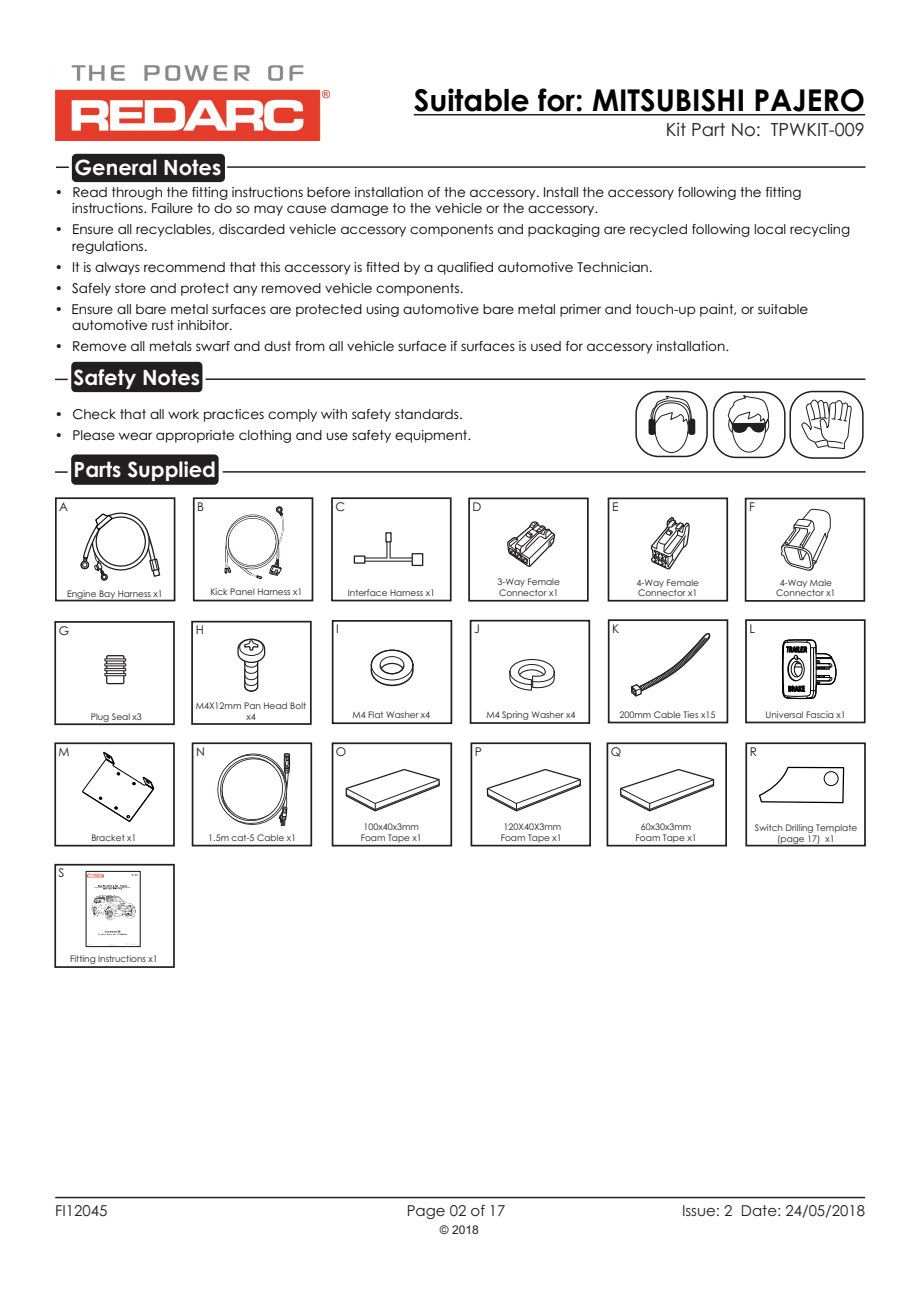
<style>
.page{position:relative;width:920px;height:1289px;background:#fff}
.page>*{position:absolute;margin:0;border:0;box-sizing:border-box;transform-origin:0 0}
.t1{font:700 30px "Century Gothic";color:#000}
.t2{font:700 21px "Century Gothic";color:#fff}
.t3{font:18px "Century Gothic";color:#231f20}
.t4{font:15px "Century Gothic";color:#231f20}
.t5{font:13.5px/21px "Century Gothic";color:#000}
.t6{font:13.5px/21px "Century Gothic";color:#231f20;text-align:justify}
.t7{font:12px "Century Gothic";color:#231f20}
.t8{font:12px "Arial";color:#231f20}
.t9{font:9px/10.6px "Century Gothic";color:#231f20;text-align:center}
</style>
<div class="page">
<div style="left:73px;top:155px;width:151px;height:26px;background:#231f20;border-radius:4px"></div>
<div style="left:72px;top:154px;width:153px;height:28px;border:2px solid #231f20;border-radius:4px"></div>
<div style="left:635px;top:391px;width:72px;height:66px;border:2px solid #231f20;border-radius:22px"></div>
<div style="left:712px;top:391px;width:73px;height:67px;border:2px solid #231f20;border-radius:22px"></div>
<div style="left:789px;top:391px;width:74px;height:68px;border:2px solid #231f20;border-radius:23px"></div>
<div style="left:654px;top:402px;width:34px;height:51px;border:1px solid #221f1f;border-radius:50%"></div>
<div style="left:688px;top:418px;width:7px;height:17px;background:#221f1f;border-radius:3px"></div>
<svg style="left:648px;top:395px;width:45px;height:39px"></svg>
<div style="left:731px;top:402px;width:35px;height:50px;border:1px solid #221f1f;border-radius:50%"></div>
<svg style="left:726px;top:394px;width:45px;height:40px"></svg>
<svg style="left:800px;top:390px;width:51px;height:59px"></svg>
<div style="left:72px;top:362px;width:130px;height:29px;background:#231f20;border-radius:3px"></div>
<div style="left:71px;top:362px;width:131px;height:30px;border:2px solid #231f20;border-radius:3px"></div>
<svg style="left:55px;top:379px;width:13px;height:1px"></svg>
<hr style="left:206px;top:378px;width:659px;height:2px;background:#231f20">
<svg style="left:56px;top:166px;width:13px;height:2px"></svg>
<hr style="left:227px;top:166px;width:638px;height:2px;background:#231f20">
<div style="left:55px;top:497px;width:120px;height:104px;border:2px solid #231f20"></div>
<div style="left:468px;top:497px;width:120px;height:104px;border:2px solid #231f20"></div>
<div style="left:193px;top:497px;width:120px;height:104px;border:2px solid #231f20"></div>
<div style="left:331px;top:497px;width:120px;height:104px;border:2px solid #231f20"></div>
<div style="left:54px;top:621px;width:121px;height:104px;border:2px solid #231f20"></div>
<div style="left:191px;top:621px;width:121px;height:104px;border:2px solid #231f20"></div>
<div style="left:332px;top:620px;width:120px;height:104px;border:2px solid #231f20"></div>
<div style="left:469px;top:620px;width:121px;height:104px;border:2px solid #231f20"></div>
<div style="left:54px;top:742px;width:121px;height:104px;border:2px solid #231f20"></div>
<div style="left:192px;top:742px;width:120px;height:104px;border:2px solid #231f20"></div>
<svg style="left:509px;top:659px;width:46px;height:32px"></svg>
<svg style="left:370px;top:649px;width:44px;height:38px"></svg>
<svg style="left:486px;top:768px;width:95px;height:44px"></svg>
<svg style="left:210px;top:638px;width:80px;height:209px"></svg>
<svg style="left:80px;top:512px;width:81px;height:69px"></svg>
<div style="left:744px;top:498px;width:121px;height:104px;border:2px solid #231f20"></div>
<div style="left:607px;top:497px;width:121px;height:104px;border:2px solid #231f20"></div>
<svg style="left:630px;top:633px;width:81px;height:64px"></svg>
<div style="left:470px;top:742px;width:121px;height:104px;border:2px solid #231f20"></div>
<svg style="left:82px;top:751px;width:72px;height:71px"></svg>
<div style="left:607px;top:619px;width:121px;height:104px;border:2px solid #231f20"></div>
<div style="left:745px;top:619px;width:120px;height:104px;border:2px solid #231f20"></div>
<div style="left:332px;top:742px;width:120px;height:104px;border:2px solid #231f20"></div>
<svg style="left:620px;top:768px;width:94px;height:44px"></svg>
<svg style="left:345px;top:769px;width:95px;height:43px"></svg>
<svg style="left:781px;top:639px;width:56px;height:60px"></svg>
<div style="left:745px;top:742px;width:120px;height:104px;border:2px solid #231f20"></div>
<div style="left:86px;top:871px;width:55px;height:76px;border:1px solid #231f20"></div>
<div style="left:606px;top:742px;width:121px;height:104px;border:2px solid #231f20"></div>
<img style="left:88px;top:873px;width:50px;height:72px">
<div style="left:106px;top:655px;width:18px;height:29px;border:1px solid #231f20"></div>
<div style="left:104px;top:658px;width:22px;height:3px;background:#fff;border:1px solid #231f20"></div>
<div style="left:104px;top:663px;width:22px;height:3px;background:#fff;border:1px solid #231f20"></div>
<div style="left:104px;top:668px;width:22px;height:3px;background:#fff;border:1px solid #231f20"></div>
<div style="left:104px;top:673px;width:22px;height:3px;background:#fff;border:1px solid #231f20"></div>
<div style="left:72px;top:455px;width:146px;height:29px;background:#231f20;border-radius:4px"></div>
<div style="left:71px;top:454px;width:148px;height:31px;border:2px solid #231f20;border-radius:4px"></div>
<svg style="left:55px;top:471px;width:13px;height:2px"></svg>
<hr style="left:223px;top:471px;width:642px;height:1px;background:#231f20">
<svg style="left:507px;top:521px;width:48px;height:46px"></svg>
<svg style="left:650px;top:517px;width:40px;height:85px"></svg>
<svg style="left:780px;top:509px;width:51px;height:62px"></svg>
<div style="left:54px;top:864px;width:121px;height:104px;border:2px solid #231f20"></div>
<hr style="left:55px;top:1196px;width:810px;height:2px;background:#231f20">
<hr style="left:414px;top:114px;width:451px;height:1px;background:#231f20">
<svg style="left:366px;top:557px;width:45px;height:4px"></svg>
<svg style="left:386px;top:543px;width:4px;height:15px"></svg>
<hr style="left:365px;top:558px;width:47px;height:2px;background:#fff">
<hr style="left:387px;top:539px;width:2px;height:20px;background:#fff">
<svg style="left:411px;top:553px;width:13px;height:13px"></svg>
<svg style="left:385px;top:532px;width:7px;height:11px"></svg>
<svg style="left:353px;top:555px;width:13px;height:9px"></svg>
<svg style="left:759px;top:766px;width:85px;height:38px"></svg>
<svg style="left:224px;top:506px;width:60px;height:73px"></svg>
<div style="left:823px;top:771px;width:15px;height:15px;border:1px solid #000;border-radius:50%"></div>
<img style="left:55px;top:65px;width:275px;height:76px">
<h1 class="t1" style="left:414px;top:89px;width:453px">Suitable for: MITSUBISHI PAJERO</h1>
<p class="t6" style="left:55px;top:183px;width:10px">•</p>
<p class="t6" style="left:55px;top:220px;width:10px">•</p>
<p class="t6" style="left:55px;top:257px;width:10px">• • •</p>
<p class="t6" style="left:55px;top:337px;width:10px">•</p>
<h2 class="t2" style="left:75px;top:159px;width:148px">General Notes</h2>
<h3 class="t3" style="left:666px;top:122px;width:200px">Kit Part No: TPWKIT-009</h3>
<p class="t5" style="left:72px;top:186px;width:731px;line-height:16px">Read through the fitting instructions before installation of the accessory. Install the accessory following the fitting instructions. Failure to do so may cause damage to the vehicle or the accessory.</p>
<p class="t5" style="left:72px;top:223px;width:779px;line-height:16px">Ensure all recyclables, discarded vehicle accessory components and packaging are recycled following local recycling regulations.</p>
<p class="t5" style="left:72px;top:257px;width:738px">It is always recommend that this accessory is fitted by a qualified automotive Technician.<br>Safely store and protect any removed vehicle components.<br>Ensure all bare metal surfaces are protected using automotive bare metal primer and touch-up paint, or suitable</p>
<p class="t5" style="left:72px;top:316px;width:658px">automotive rust inhibitor.<br>Remove all metals swarf and dust from all vehicle surface if surfaces is used for accessory installation.</p>
<h2 class="t2" style="left:74px;top:369px;width:128px">Safety Notes</h2>
<p class="t6" style="left:55px;top:405px;width:10px">• •</p>
<p class="t5" style="left:72px;top:405px;width:400px">Check that all work practices comply with safety standards.<br>Please wear appropriate clothing and use safety equipment.</p>
<h2 class="t2" style="left:74px;top:461px;width:144px">Parts Supplied</h2>
<p class="t7" style="left:59px;top:502px;width:10px">A</p>
<p class="t7" style="left:197px;top:502px;width:8px">B</p>
<p class="t7" style="left:335px;top:502px;width:11px">C</p>
<p class="t7" style="left:472px;top:502px;width:10px">D</p>
<p class="t9" style="left:67px;top:589px;width:97px">Engine Bay Harness x1</p>
<p class="t9" style="left:210px;top:587px;width:94px">Kick Panel Harness x1</p>
<p class="t9" style="left:348px;top:588px;width:89px">Interface Harness x1</p>
<p class="t7" style="left:59px;top:625px;width:12px">G</p>
<p class="t7" style="left:196px;top:625px;width:10px">H</p>
<p class="t7" style="left:336px;top:624px;width:4px">I</p>
<p class="t7" style="left:474px;top:624px;width:7px">J</p>
<p class="t9" style="left:497px;top:577px;width:64px;text-align:left">3-Way Female<br>Connector x1</p>
<p class="t7" style="left:59px;top:747px;width:13px">M</p>
<p class="t9" style="left:91px;top:712px;width:53px">Plug Seal x3</p>
<p class="t9" style="left:196px;top:701px;width:112px">M4X12mm Pan Head Bolt x4</p>
<p class="t7" style="left:196px;top:747px;width:10px">N</p>
<p class="t7" style="left:59px;top:868px;width:7px">S</p>
<p class="t9" style="left:91px;top:833px;width:47px">Bracket x1</p>
<p class="t9" style="left:208px;top:833px;width:89px">1.5m cat-5 Cable x1</p>
<p class="t9" style="left:352px;top:710px;width:79px">M4 Flat Washer x4</p>
<p class="t9" style="left:486px;top:710px;width:91px">M4 Spring Washer x4</p>
<p class="t7" style="left:336px;top:747px;width:12px">O</p>
<p class="t9" style="left:361px;top:822px;width:63px">100x40x3mm<br>Foam Tape x1</p>
<p class="t7" style="left:475px;top:747px;width:9px">P</p>
<p class="t9" style="left:500px;top:822px;width:63px">120X40X3mm<br>Foam Tape x1</p>
<p class="t9" style="left:70px;top:954px;width:89px">Fitting Instructions x1</p>
<p class="t7" style="left:612px;top:502px;width:8px">E</p>
<p class="t7" style="left:749px;top:502px;width:7px">F</p>
<p class="t7" style="left:612px;top:624px;width:9px">K</p>
<p class="t9" style="left:636px;top:578px;width:64px;text-align:left">4-Way Female<br>Connector x1</p>
<p class="t7" style="left:749px;top:623px;width:7px">L</p>
<p class="t9" style="left:776px;top:578px;width:61px">4-Way Male<br>Connector x1</p>
<p class="t9" style="left:619px;top:710px;width:97px">200mm Cable Ties x15</p>
<p class="t7" style="left:610px;top:747px;width:12px">Q</p>
<p class="t9" style="left:765px;top:710px;width:82px">Universal Fascia x1</p>
<p class="t7" style="left:749px;top:747px;width:9px">R</p>
<p class="t9" style="left:635px;top:822px;width:63px">60x30x3mm<br>Foam Tape x1</p>
<p class="t9" style="left:754px;top:823px;width:104px">Switch Drilling Template (page 17) x1</p>
<p class="t4" style="left:55px;top:1204px;width:54px">FI12045</p>
<p class="t4" style="left:682px;top:1204px;width:184px">Issue: 2 Date: 24/05/2018</p>
<p class="t8" style="left:440px;top:1225px;width:40px">© 2018</p>
<p class="t4" style="left:406px;top:1204px;width:100px">Page 02 of 17</p>
</div>
